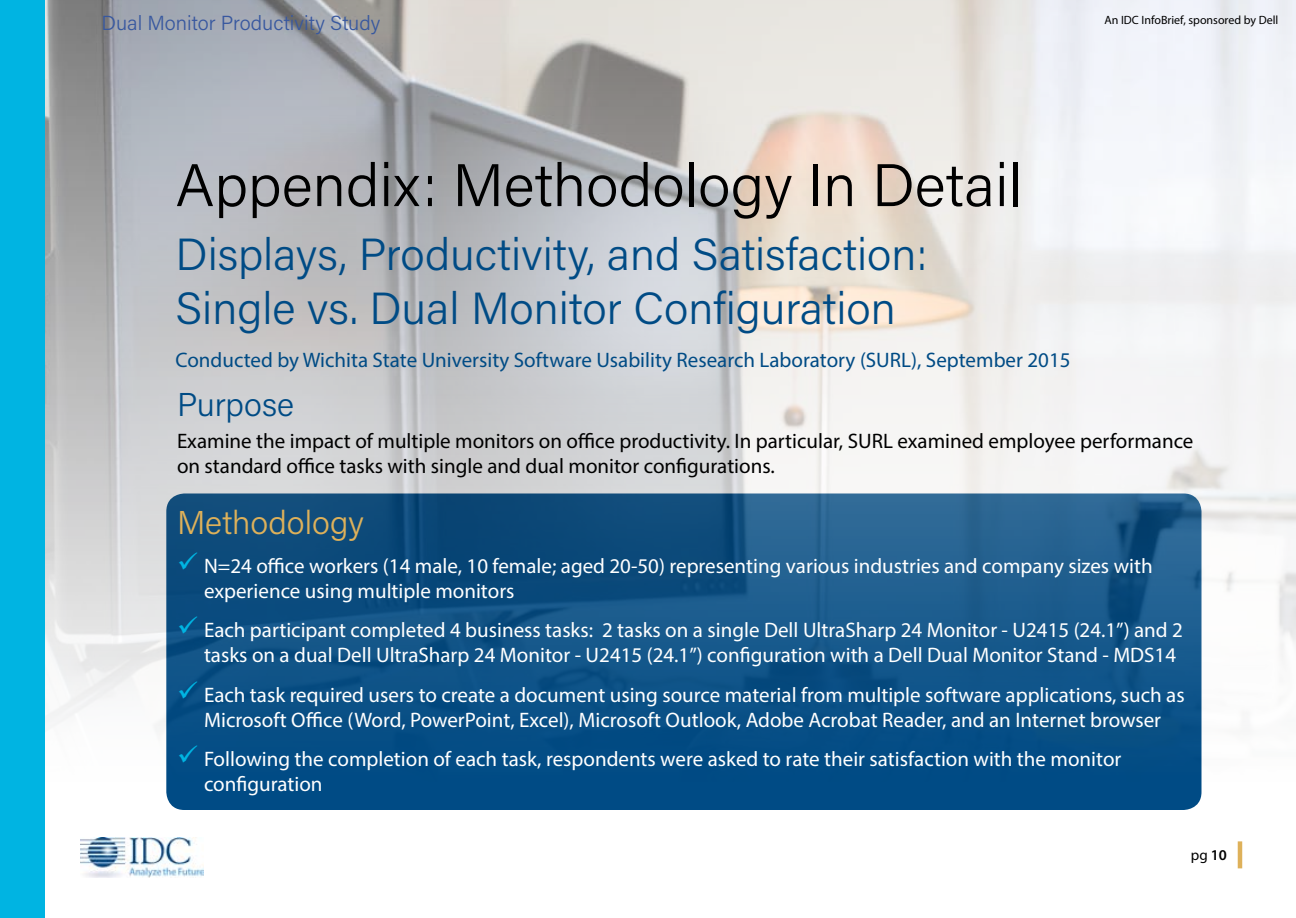
<style>
.page{position:relative;width:1296px;height:918px;background:#fff}
.page>*{position:absolute;margin:0;border:0;box-sizing:border-box;transform-origin:0 0}
.t1{font:300 60px "Acumin Pro";color:#000}
.t2{font:300 45px/54px "Acumin Pro";color:#004b85}
.t3{font:300 33px "Acumin Pro";color:#deb15a}
.t4{font:300 33px "Acumin Pro";color:#004b85}
.t5{font:21px/25.2px "Myriad Pro";color:#fff}
.t6{font:21px/25.2px "Myriad Pro";color:#000}
.t7{font:21px "Myriad Pro";color:#004b85}
.t8{font:300 20.4px "Acumin Pro";color:#38589f}
.t9{font:15px "Myriad Pro";color:#000}
.t10{font:12px "Myriad Pro";color:#000}
.s1{color:#00b4e2}
.s2{font-weight:600}
</style>
<div class="page">
<img style="left:45px;top:0;width:1251px;height:869px">
<img style="left:80px;top:837px;width:124px;height:41px">
<hr style="left:1238px;top:841px;width:4px;height:27px;background:#deb15a">
<div style="left:0;top:0;width:45px;height:918px;background:#00b4e2"></div>
<p class="t8" style="left:102px;top:9px;width:280px">Dual Monitor Productivity Study</p>
<p class="t10" style="left:1105px;top:13px;width:175px">An IDC InfoBrief, sponsored by Dell</p>
<h1 class="t1" style="left:176px;top:144px;width:848px">Appendix: Methodology In Detail</h1>
<h2 class="t2" style="left:176px;top:226px;width:753px">Displays, Productivity, and Satisfaction:<br>Single vs. Dual Monitor Configuration</h2>
<p class="t7" style="left:176px;top:347px;width:897px">Conducted by Wichita State University Software Usability Research Laboratory (SURL), September 2015</p>
<h3 class="t4" style="left:177px;top:382px;width:119px">Purpose</h3>
<p class="t6" style="left:177px;top:428px;width:1018px">Examine the impact of multiple monitors on office productivity. In particular, SURL examined employee performance on standard office tasks with single and dual monitor configurations.</p>
<h3 class="t3" style="left:177px;top:499px;width:189px">Methodology</h3>
<p class="t5" style="left:204px;top:553px;width:950px;text-indent:-27px"><span class="s1">✓</span> N=24 office workers (14 male, 10 female; aged 20-50) representing various industries and company sizes with experience using multiple monitors</p>
<p class="t5" style="left:204px;top:617px;width:981px;text-indent:-27px"><span class="s1">✓</span> Each participant completed 4 business tasks: 2 tasks on a single Dell UltraSharp 24 Monitor - U2415 (24.1”) and 2 tasks on a dual Dell UltraSharp 24 Monitor - U2415 (24.1”) configuration with a Dell Dual Monitor Stand - MDS14</p>
<p class="t5" style="left:177px;top:682px;width:1009px;text-align:center"><span class="s1">✓</span> Each task required users to create a document using source material from multiple software applications, such as<br>Microsoft Office (Word, PowerPoint, Excel), Microsoft Outlook, Adobe Acrobat Reader, and an Internet browser</p>
<p class="t5" style="left:204px;top:746px;width:919px;text-indent:-27px"><span class="s1">✓</span> Following the completion of each task, respondents were asked to rate their satisfaction with the monitor configuration</p>
<p class="t9" style="left:1191px;top:846px;width:38px">pg <span class="s2">10</span></p>
</div>
